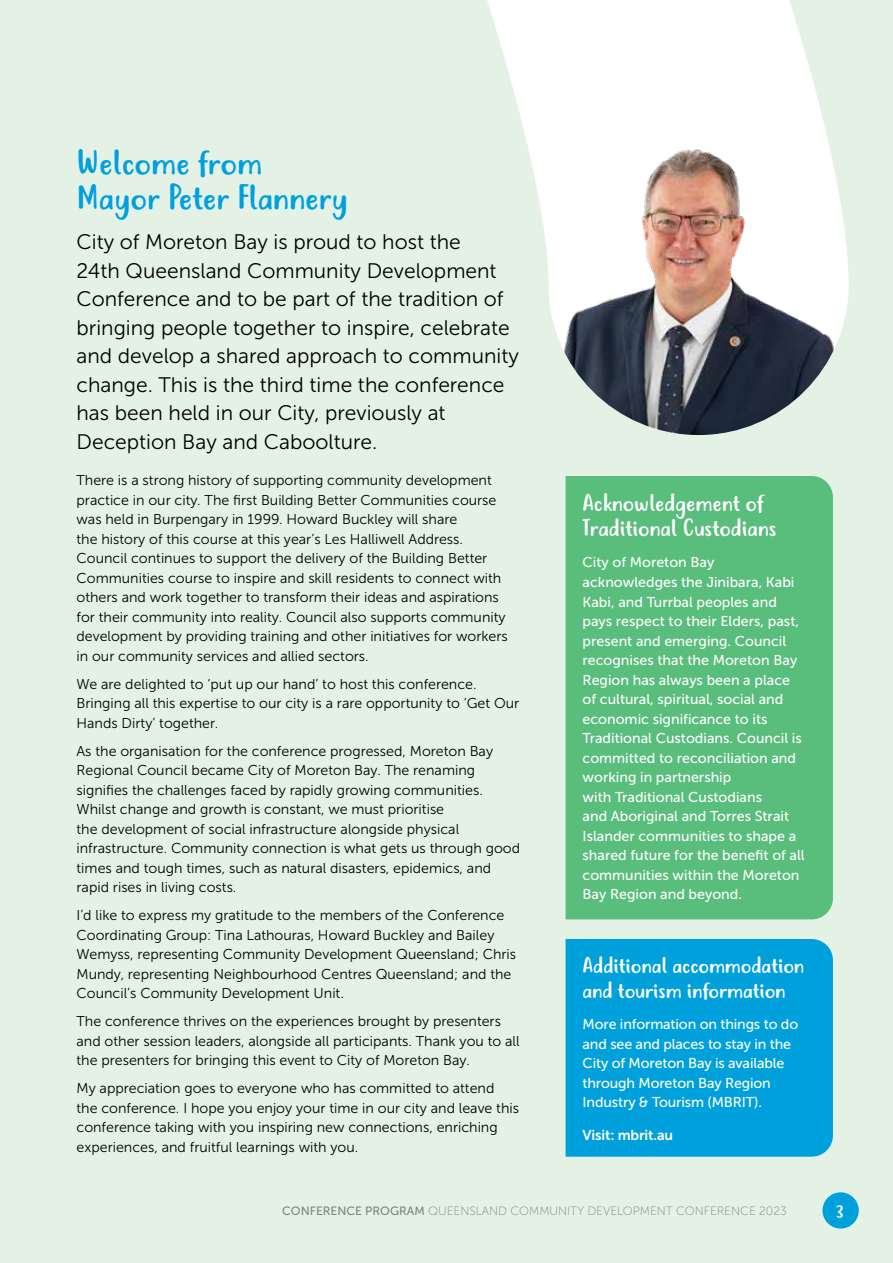
<style>
.page{position:relative;width:893px;height:1263px;background:#e4f2e6}
.page>*{position:absolute;margin:0;border:0;box-sizing:border-box;transform-origin:0 0}
.Heading{font:33px/34.5px "Justtellmewhat";color:#00a0dc}
.body{font:22.5px/25.5px "Justtellmewhat";color:#fff}
._1st_Para{font:21px/28.5px "Museo Sans 300";color:#000}
.SubHeading{font:21px/25.5px "Justtellmewhat";color:#fff}
.t1{font:16.5px "Justtellmewhat";color:#fff}
.body-2{font:14.25px/19.5px "Museo Sans 300";color:#000}
.body-3{font:14.25px/19.5px "Museo Sans 500";color:#fff}
.body-4{font:14.25px "Museo Sans 700";letter-spacing:-.01em;color:#fff}
.t2{font:12px "Museo Sans 100";color:#808285}
.s1{font-family:"Museo Sans 500"}
</style>
<div class="page">
<div style="left:566px;top:476px;width:267px;height:443px;background:#59bd7b"></div>
<div style="left:566px;top:939px;width:267px;height:218px;background:#00a0dc"></div>
<svg style="left:487px;top:0;width:340px;height:242px;fill:#fff"></svg>
<img style="left:546px;top:135px;width:303px;height:300px">
<div style="left:822px;top:1192px;width:37px;height:36px;background:#00a0dc;border-radius:50%"></div>
<p class="Heading" style="left:77px;top:148px;width:273px">Welcome from<br>Mayor Peter Flannery</p>
<p class="_1st_Para" style="left:77px;top:228px;width:444px">City of Moreton Bay is proud to host the<br>24th Queensland Community Development Conference and to be part of the tradition of bringing people together to inspire, celebrate and develop a shared approach to community change. This is the third time the conference has been held in our City, previously at Deception Bay and Caboolture.</p>
<p class="body-2" style="left:77px;top:471px;width:433px">There is a strong history of supporting community development practice in our city. The first Building Better Communities course was held in Burpengary in 1999. Howard Buckley will share<br>the history of this course at this year’s Les Halliwell Address.<br>Council continues to support the delivery of the Building Better Communities course to inspire and skill residents to connect with others and work together to transform their ideas and aspirations for their community into reality. Council also supports community development by providing training and other initiatives for workers in our community services and allied sectors.</p>
<p class="body-2" style="left:77px;top:674px;width:444px">We are delighted to ‘put up our hand’ to host this conference.<br>Bringing all this expertise to our city is a rare opportunity to ‘Get Our<br>Hands Dirty’ together.</p>
<p class="body-2" style="left:77px;top:741px;width:445px">As the organisation for the conference progressed, Moreton Bay Regional Council became City of Moreton Bay. The renaming signifies the challenges faced by rapidly growing communities.<br>Whilst change and growth is constant, we must prioritise<br>the development of social infrastructure alongside physical infrastructure. Community connection is what gets us through good times and tough times, such as natural disasters, epidemics, and rapid rises in living costs.</p>
<p class="body-2" style="left:77px;top:905px;width:441px">I’d like to express my gratitude to the members of the Conference Coordinating Group: Tina Lathouras, Howard Buckley and Bailey Wemyss, representing Community Development Queensland; Chris Mundy, representing Neighbourhood Centres Queensland; and the Council’s Community Development Unit.</p>
<p class="body-2" style="left:77px;top:1011px;width:445px">The conference thrives on the experiences brought by presenters and other session leaders, alongside all participants. Thank you to all the presenters for bringing this event to City of Moreton Bay.</p>
<p class="body-2" style="left:77px;top:1079px;width:444px">My appreciation goes to everyone who has committed to attend<br>the conference. I hope you enjoy your time in our city and leave this conference taking with you inspiring new connections, enriching experiences, and fruitful learnings with you.</p>
<p class="body" style="left:583px;top:492px;width:196px">Acknowledgement of<br>Traditional Custodians</p>
<p class="body-3" style="left:583px;top:552px;width:224px">City of Moreton Bay acknowledges the Jinibara, Kabi<br>Kabi, and Turrbal peoples and pays respect to their Elders, past, present and emerging. Council recognises that the Moreton Bay<br>Region has always been a place of cultural, spiritual, social and economic significance to its<br>Traditional Custodians. Council is committed to reconciliation and working in partnership<br>with Traditional Custodians<br>and Aboriginal and Torres Strait<br>Islander communities to shape a shared future for the benefit of all communities within the Moreton<br>Bay Region and beyond.</p>
<p class="SubHeading" style="left:583px;top:954px;width:223px">Additional accommodation and tourism information</p>
<p class="body-3" style="left:583px;top:1015px;width:217px">More information on things to do and see and places to stay in the<br>City of Moreton Bay is available through Moreton Bay Region<br>Industry &amp; Tourism (MBRIT).</p>
<p class="body-4" style="left:583px;top:1127px;width:92px">Visit: mbrit.au</p>
<p class="t2" style="left:282px;top:1204px;width:506px"><span class="s1">CONFERENCE PROGRAM</span> QUEENSLAND COMMUNITY DEVELOPMENT CONFERENCE 2023</p>
<p class="t1" style="left:836px;top:1201px;width:10px">3</p>
</div>
